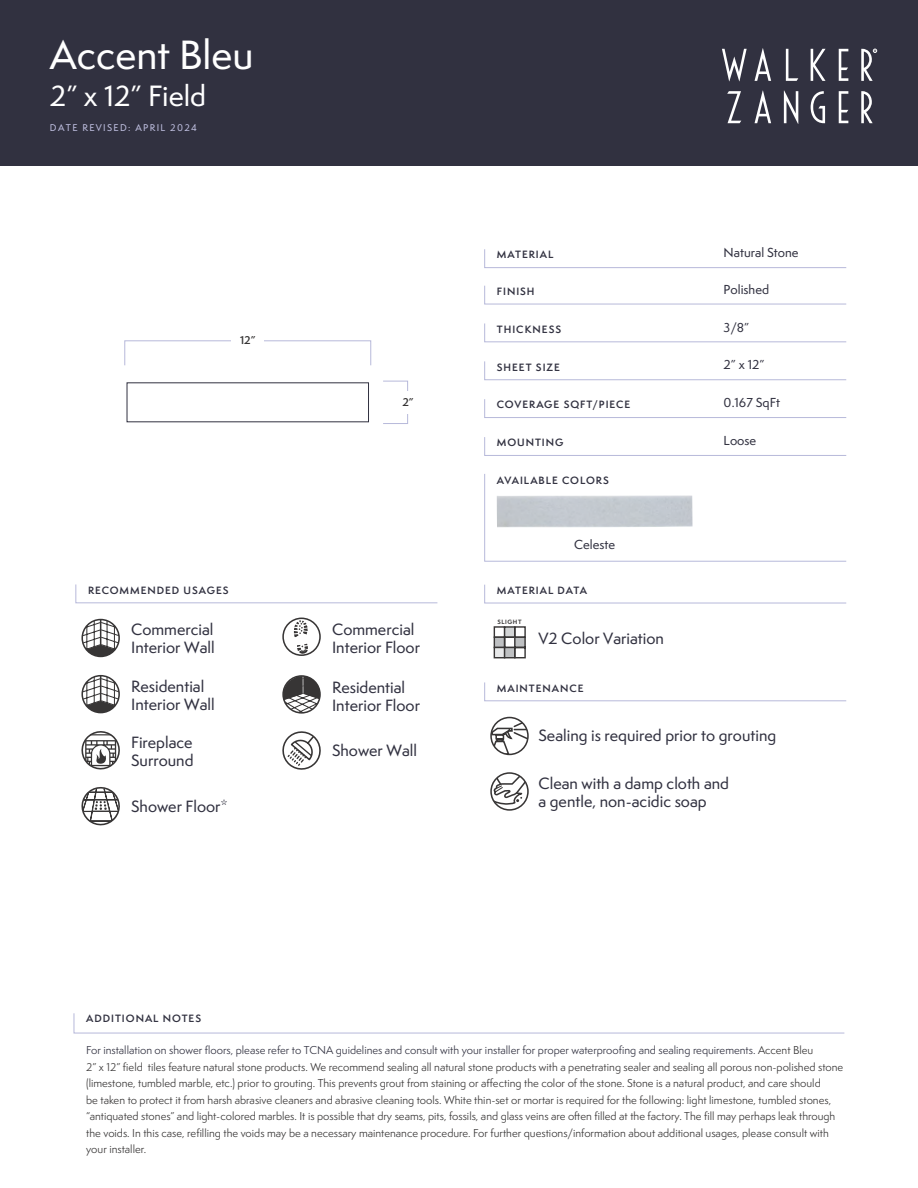
<style>
.page{position:relative;width:918px;height:1188px;background:#fff}
.page>*{position:absolute;margin:0;border:0;box-sizing:border-box;transform-origin:0 0}
.t1{font:500 37.5px "Semplicita Pro";color:#fff}
.t2{font:500 27px "Semplicita Pro";color:#fff}
.t3{font:500 15px/18px "Semplicita Pro";color:#313140}
.t4{font:500 12px "Semplicita Pro";color:#313140}
.t5{font:10.5px/16.5px "Semplicita Pro";color:#373535}
.t6{font:600 10.5px "Semplicita Pro";color:#373535}
.t7{font:600 9.75px "Semplicita Pro";letter-spacing:.1em;color:#313140}
.t8{font:500 9px "Semplicita Pro";letter-spacing:.15em;color:#bfbfe0}
.t9{font:700 5.7px "Semplicita Pro";letter-spacing:.1em;color:#373535}
.s1{font-weight:400}
.s2{color:#313140}
</style>
<div class="page">
<div style="left:0;top:0;width:918px;height:166px;background:#313140"></div>
<svg style="left:811px;top:49px;width:15px;height:32px"></svg>
<svg style="left:722px;top:49px;width:25px;height:32px"></svg>
<svg style="left:755px;top:48px;width:16px;height:33px"></svg>
<svg style="left:786px;top:49px;width:12px;height:32px"></svg>
<svg style="left:839px;top:49px;width:9px;height:32px"></svg>
<svg style="left:861px;top:91px;width:12px;height:32px"></svg>
<svg style="left:755px;top:91px;width:16px;height:32px"></svg>
<svg style="left:784px;top:91px;width:14px;height:33px"></svg>
<svg style="left:811px;top:91px;width:14px;height:32px"></svg>
<svg style="left:727px;top:91px;width:14px;height:32px"></svg>
<svg style="left:839px;top:91px;width:9px;height:32px"></svg>
<svg style="left:861px;top:49px;width:16px;height:32px"></svg>
<svg style="left:484px;top:474px;width:363px;height:88px"></svg>
<img style="left:497px;top:495px;width:196px;height:33px">
<svg style="left:484px;top:323px;width:363px;height:20px"></svg>
<svg style="left:484px;top:399px;width:363px;height:19px"></svg>
<svg style="left:484px;top:285px;width:363px;height:20px"></svg>
<svg style="left:484px;top:361px;width:363px;height:19px"></svg>
<svg style="left:484px;top:437px;width:363px;height:19px"></svg>
<svg style="left:75px;top:584px;width:363px;height:20px"></svg>
<svg style="left:83px;top:620px;width:36px;height:36px"></svg>
<div style="left:81px;top:619px;width:39px;height:38px;border:2px solid #373535;border-radius:50%"></div>
<div style="left:282px;top:618px;width:39px;height:38px;border:2px solid #373535;border-radius:50%"></div>
<svg style="left:294px;top:620px;width:14px;height:17px"></svg>
<svg style="left:297px;top:644px;width:11px;height:10px"></svg>
<svg style="left:81px;top:787px;width:39px;height:39px"></svg>
<svg style="left:282px;top:731px;width:39px;height:39px"></svg>
<svg style="left:285px;top:676px;width:36px;height:35px"></svg>
<div style="left:282px;top:675px;width:39px;height:39px;border:2px solid #373535;border-radius:50%"></div>
<svg style="left:82px;top:676px;width:37px;height:37px"></svg>
<div style="left:81px;top:675px;width:39px;height:38px;border:2px solid #373535;border-radius:50%"></div>
<svg style="left:81px;top:731px;width:39px;height:39px"></svg>
<svg style="left:484px;top:584px;width:362px;height:20px"></svg>
<svg style="left:493px;top:626px;width:33px;height:32px"></svg>
<svg style="left:484px;top:682px;width:363px;height:20px"></svg>
<svg style="left:484px;top:249px;width:363px;height:19px"></svg>
<div style="left:490px;top:772px;width:39px;height:39px;border:2px solid #373535;border-radius:50%"></div>
<svg style="left:491px;top:773px;width:37px;height:33px"></svg>
<svg style="left:491px;top:719px;width:37px;height:35px"></svg>
<div style="left:490px;top:717px;width:39px;height:38px;border:2px solid #373535;border-radius:50%"></div>
<div style="left:124px;top:340px;width:247px;height:26px;border:1px solid #b7b9da"></div>
<div style="left:232px;top:332px;width:32px;height:12px;background:#fff"></div>
<div style="left:383px;top:381px;width:25px;height:43px;border:1px solid #b7b9da"></div>
<div style="left:379px;top:391px;width:58px;height:23px;background:#fff"></div>
<svg style="left:73px;top:1013px;width:772px;height:21px"></svg>
<h1 class="t1" style="left:50px;top:28px;width:205px">Accent Bleu</h1>
<h2 class="t2" style="left:50px;top:77px;width:158px">2” x 12” Field</h2>
<p class="t8" style="left:50px;top:121px;width:149px">DATE REVISED: APRIL 2024</p>
<p class="t6" style="left:240px;top:332px;width:17px">12”</p>
<p class="t6" style="left:402px;top:394px;width:13px">2”</p>
<p class="t7" style="left:88px;top:583px;width:142px">RECOMMENDED USAGES</p>
<h3 class="t3" style="left:131px;top:620px;width:85px">Commercial<br>Interior Wall</h3>
<h3 class="t3" style="left:332px;top:620px;width:90px">Commercial<br>Interior Floor</h3>
<h3 class="t3" style="left:131px;top:678px;width:85px">Residential<br>Interior Wall</h3>
<h3 class="t3" style="left:131px;top:734px;width:64px">Fireplace<br>Surround</h3>
<h3 class="t3" style="left:131px;top:797px;width:98px">Shower Floor<span class="s1">*</span></h3>
<h3 class="t3" style="left:332px;top:678px;width:90px">Residential<br>Interior Floor</h3>
<h3 class="t3" style="left:332px;top:742px;width:86px">Shower Wall</h3>
<p class="t7" style="left:497px;top:248px;width:58px">MATERIAL</p>
<p class="t7" style="left:497px;top:284px;width:39px">FINISH</p>
<p class="t7" style="left:497px;top:322px;width:66px">THICKNESS</p>
<p class="t7" style="left:497px;top:360px;width:65px">SHEET SIZE</p>
<p class="t7" style="left:497px;top:398px;width:135px">COVERAGE SQFT/PIECE</p>
<p class="t7" style="left:497px;top:436px;width:68px">MOUNTING</p>
<p class="t7" style="left:497px;top:473px;width:113px">AVAILABLE COLORS</p>
<p class="t4" style="left:574px;top:536px;width:43px">Celeste</p>
<p class="t7" style="left:497px;top:583px;width:92px">MATERIAL DATA</p>
<p class="t9" style="left:497px;top:618px;width:26px">SLIGHT</p>
<h3 class="t3" style="left:538px;top:629px;width:127px">V2 Color Variation</h3>
<p class="t7" style="left:497px;top:681px;width:88px">MAINTENANCE</p>
<p class="t4" style="left:724px;top:244px;width:76px">Natural Stone</p>
<p class="t4" style="left:724px;top:281px;width:47px">Polished</p>
<p class="t4" style="left:724px;top:319px;width:27px">3/8”</p>
<p class="t4" style="left:724px;top:356px;width:42px">2” x 12”</p>
<p class="t4" style="left:724px;top:394px;width:58px">0.167 SqFt</p>
<p class="t4" style="left:724px;top:432px;width:34px">Loose</p>
<h3 class="t3" style="left:538px;top:727px;width:239px">Sealing is required prior to grouting</h3>
<h3 class="t3" style="left:538px;top:774px;width:192px">Clean with a damp cloth and a gentle, non-acidic soap</h3>
<p class="t7" style="left:86px;top:1012px;width:117px">ADDITIONAL NOTES</p>
<p class="t5" style="left:86px;top:1042px;width:759px"><span class="s2">For installation on shower floors, please refer to TCNA guidelines and consult with your installer for proper waterproofing and sealing requirements.</span> Accent Bleu<br>2” x 12” field tiles feature natural stone products. We recommend sealing all natural stone products with a penetrating sealer and sealing all porous non-polished stone (limestone, tumbled marble, etc.) prior to grouting. This prevents grout from staining or affecting the color of the stone. Stone is a natural product, and care should<br>be taken to protect it from harsh abrasive cleaners and abrasive cleaning tools. White thin-set or mortar is required for the following: light limestone, tumbled stones, “antiquated stones” and light-colored marbles. It is possible that dry seams, pits, fossils, and glass veins are often filled at the factory. The fill may perhaps leak through the voids. In this case, refilling the voids may be a necessary maintenance procedure. For further questions/information about additional usages, please consult with your installer.</p>
</div>
